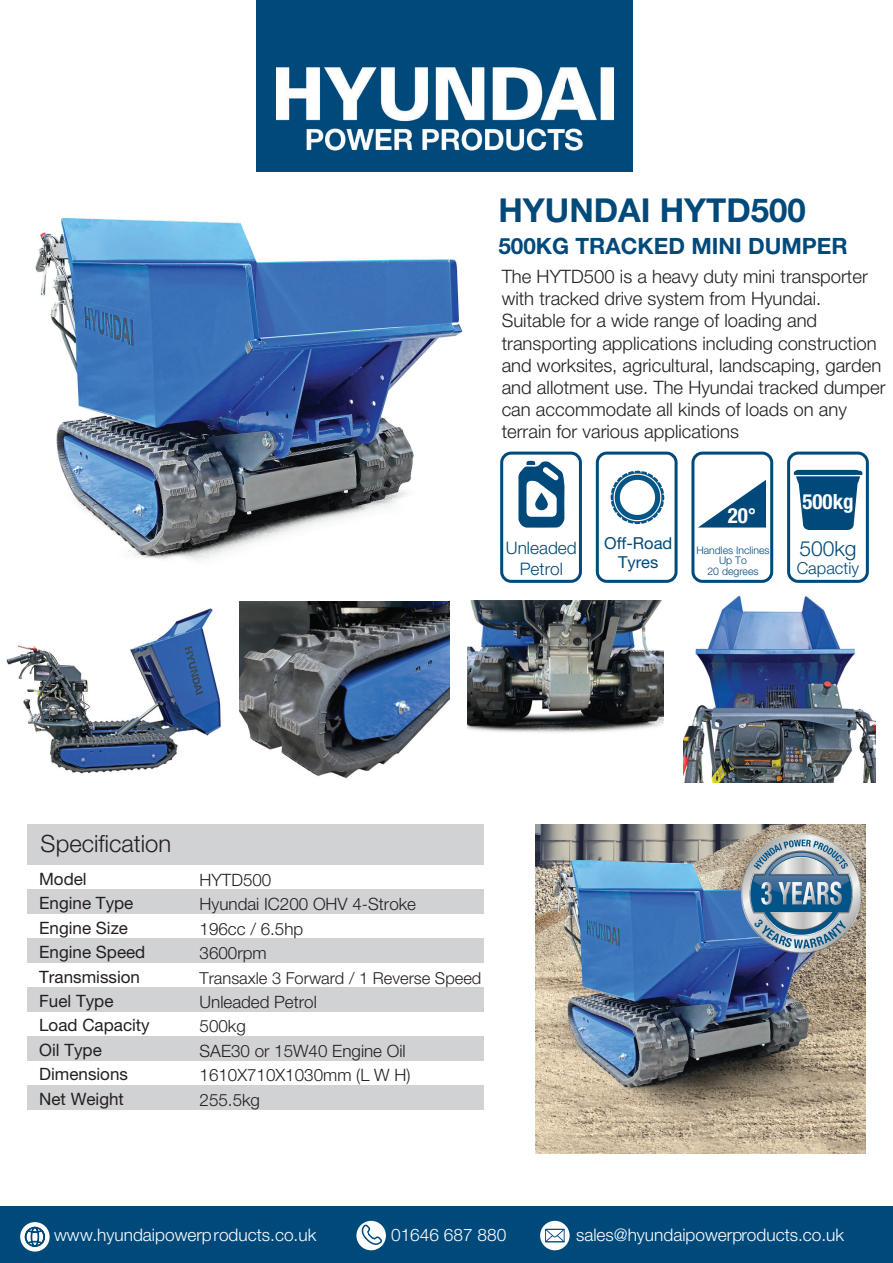
<style>
.page{position:relative;width:893px;height:1263px;background:#fff}
.page>*{position:absolute;margin:0;border:0;box-sizing:border-box;transform-origin:0 0}
.t1{font:700 33px "Helvetica Neue LT Pro";color:#00497b}
.t2{font:300 23.85px "Helvetica Neue LT Pro";color:#231f20}
.t3{font:700 22.5px "Helvetica Neue LT Pro";color:#00497b}
.t4{font:700 condensed 21px "Helvetica Neue LT Pro";color:#fff}
.t5{font:300 21px "Helvetica Neue LT Pro";color:#00497b}
.t6{font:300 18.45px/22.2px "Helvetica Neue LT Pro";color:#231f20}
.t7{font:300 17.25px "Helvetica Neue LT Pro";color:#fff}
.t8{font:300 17.25px/20.7px "Helvetica Neue LT Pro";color:#00497b;text-align:center}
.t9{font:300 16.95px/24.5px "Helvetica Neue LT Pro";color:#231f20}
.t10{font:16.95px/24.5px "Helvetica Neue LT Pro";color:#231f20}
.t11{font:300 16.5px "Helvetica Neue LT Pro";color:#231f20}
.t12{font:16.5px/19.8px "Helvetica Neue LT Pro";color:#00497b;text-align:center}
.t13{font:300 16.5px "Helvetica Neue LT Pro";color:#00497b}
.t14{font:300 10.5px/10.5px "Helvetica Neue LT Pro";color:#00497b;text-align:center}
</style>
<div class="page">
<img style="left:536px;top:824px;width:329px;height:329px">
<div style="left:257px;top:0;width:376px;height:171px;background:#00497b"></div>
<img style="left:276px;top:67px;width:338px;height:84px">
<div style="left:28px;top:824px;width:456px;height:41px;background:#d1d2d4"></div>
<div style="left:28px;top:889px;width:456px;height:25px;background:#d1d2d4"></div>
<div style="left:28px;top:938px;width:456px;height:25px;background:#d1d2d4"></div>
<div style="left:28px;top:987px;width:456px;height:25px;background:#d1d2d4"></div>
<div style="left:28px;top:1036px;width:456px;height:25px;background:#d1d2d4"></div>
<div style="left:28px;top:1085px;width:456px;height:25px;background:#d1d2d4"></div>
<div style="left:0;top:1206px;width:893px;height:57px;background:#00497b"></div>
<svg style="left:20px;top:1222px;width:30px;height:29px"></svg>
<svg style="left:25px;top:1227px;width:20px;height:20px"></svg>
<div style="left:356px;top:1221px;width:30px;height:29px;background:#fff;border-radius:50%"></div>
<svg style="left:360px;top:1221px;width:23px;height:25px"></svg>
<svg style="left:540px;top:1221px;width:30px;height:29px"></svg>
<svg style="left:545px;top:1229px;width:20px;height:13px"></svg>
<div style="left:500px;top:452px;width:82px;height:131px;border:3px solid #00497b;border-radius:10px"></div>
<div style="left:596px;top:452px;width:82px;height:131px;border:3px solid #00497b;border-radius:10px"></div>
<div style="left:691px;top:452px;width:82px;height:131px;border:3px solid #00497b;border-radius:10px"></div>
<div style="left:787px;top:452px;width:82px;height:131px;border:3px solid #00497b;border-radius:10px"></div>
<svg style="left:794px;top:470px;width:68px;height:60px"></svg>
<svg style="left:698px;top:480px;width:68px;height:47px"></svg>
<img style="left:35px;top:218px;width:428px;height:343px">
<img style="left:6px;top:608px;width:215px;height:166px">
<img style="left:239px;top:602px;width:210px;height:177px">
<img style="left:468px;top:601px;width:196px;height:132px">
<img style="left:683px;top:596px;width:192px;height:186px">
<img style="left:610px;top:470px;width:55px;height:55px">
<svg style="left:518px;top:460px;width:47px;height:68px"></svg>
<img style="left:741px;top:833px;width:120px;height:120px">
<h1 class="t1" style="left:498px;top:190px;width:309px">HYUNDAI HYTD500</h1>
<p class="t3" style="left:498px;top:232px;width:351px">500KG TRACKED MINI DUMPER</p>
<p class="t6" style="left:502px;top:265px;width:385px">The HYTD500 is a heavy duty mini transporter with tracked drive system from Hyundai.<br>Suitable for a wide range of loading and transporting applications including construction and worksites, agricultural, landscaping, garden and allotment use. The Hyundai tracked dumper can accommodate all kinds of loads on any terrain for various applications</p>
<p class="t8" style="left:506px;top:537px;width:72px">Unleaded<br>Petrol</p>
<p class="t12" style="left:604px;top:533px;width:70px">Off-Road<br>Tyres</p>
<p class="t4" style="left:728px;top:503px;width:30px">20°</p>
<p class="t4" style="left:802px;top:489px;width:53px">500kg</p>
<p class="t14" style="left:696px;top:545px;width:75px">Handles Inclines<br>Up To<br>20 degrees</p>
<p class="t5" style="left:799px;top:535px;width:59px">500kg</p>
<p class="t13" style="left:797px;top:558px;width:64px">Capactiy</p>
<p class="t2" style="left:41px;top:829px;width:132px">Specification</p>
<p class="t10" style="left:39px;top:866px;width:112px">Model<br>Engine Type<br>Engine Size<br>Engine Speed<br>Transmission<br>Fuel Type<br>Load Capacity<br>Oil Type<br>Dimensions<br>Net Weight</p>
<p class="t9" style="left:200px;top:867px;width:218px">HYTD500<br>Hyundai IC200 OHV 4-Stroke<br>196cc / 6.5hp<br>3600rpm</p>
<p class="t11" style="left:200px;top:967px;width:283px">Transaxle 3 Forward / 1 Reverse Speed</p>
<p class="t9" style="left:200px;top:989px;width:212px">Unleaded Petrol<br>500kg<br>SAE30 or 15W40 Engine Oil<br>1610X710X1030mm (L W H)<br>255.5kg</p>
<p class="t7" style="left:54px;top:1224px;width:264px">www.hyundaipowerproducts.co.uk</p>
<p class="t7" style="left:391px;top:1224px;width:117px">01646 687 880</p>
<p class="t7" style="left:576px;top:1224px;width:270px">sales@hyundaipowerproducts.co.uk</p>
</div>
